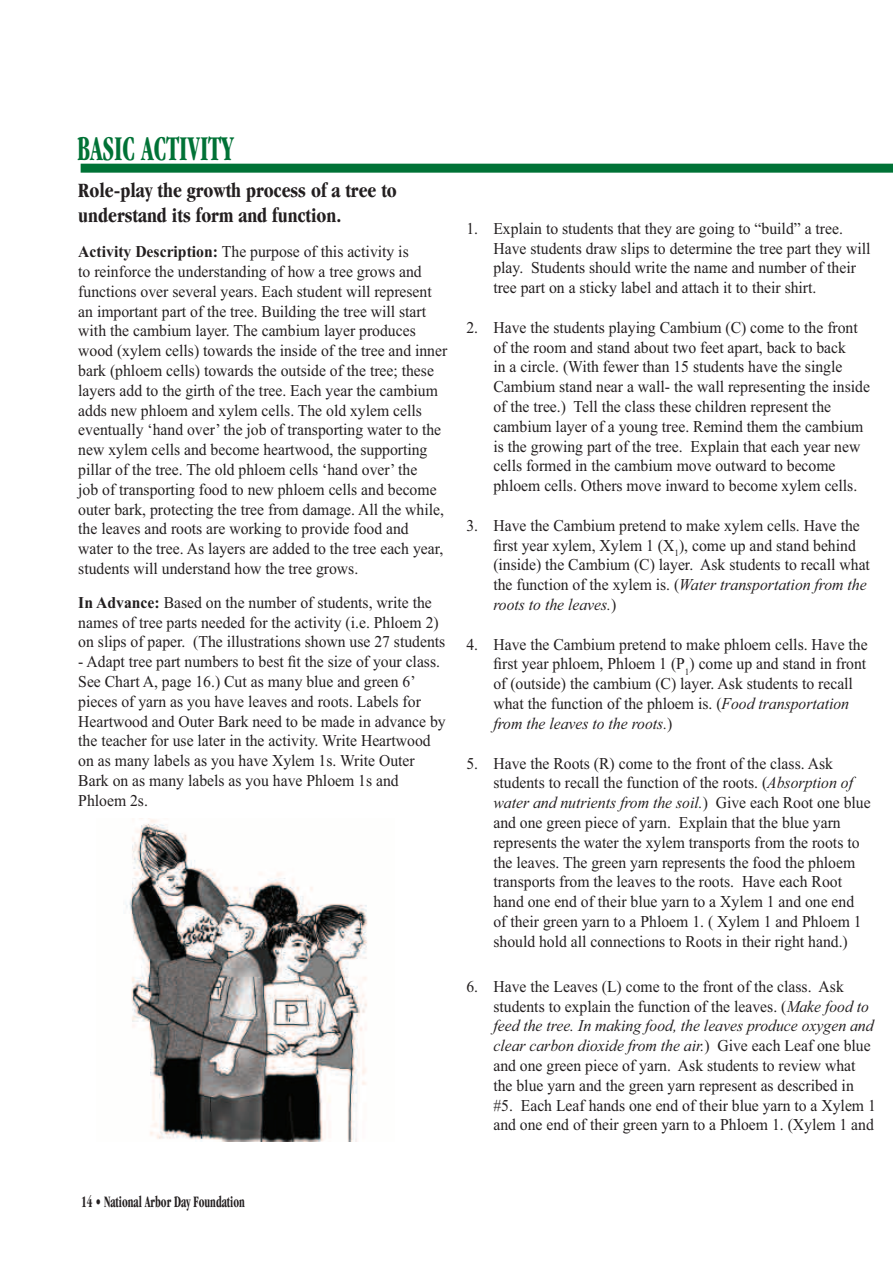
<style>
.page{position:relative;width:893px;height:1263px;background:#fff}
.page>*{position:absolute;margin:0;border:0;box-sizing:border-box;transform-origin:0 0}
.t1{font:700 condensed 36px "Garamond";color:#007236;scale:.7 1}
.t2{font:700 condensed 21px/25.2px "Garamond";color:#231f20;scale:.95 1}
.t3{font:16.5px/19.8px "Times New Roman";color:#231f20;scale:.95 1}
.t4{font:700 condensed 16.5px "Garamond";color:#231f20;scale:.7 1}
.s1{font-weight:700}
.s2{font-style:italic}
</style>
<div class="page">
<div style="left:81px;top:164px;width:812px;height:9px;background:#007236"></div>
<img style="left:125px;top:819px;width:243px;height:322px">
<h1 class="t1" style="left:78px;top:134px;width:224px">BASIC ACTIVITY</h1>
<p class="t2" style="left:78px;top:180px;width:337px">Role-play the growth process of a tree to understand its form and function.</p>
<p class="t3" style="left:78px;top:243px;width:390px"><span class="s1">Activity Description:</span> The purpose of this activity is<br>to reinforce the understanding of how a tree grows and functions over several years. Each student will represent an important part of the tree. Building the tree will start with the cambium layer. The cambium layer produces wood (xylem cells) towards the inside of the tree and inner bark (phloem cells) towards the outside of the tree; these layers add to the girth of the tree. Each year the cambium adds new phloem and xylem cells. The old xylem cells eventually ‘hand over’ the job of transporting water to the new xylem cells and become heartwood, the supporting pillar of the tree. The old phloem cells ‘hand over’ the<br>job of transporting food to new phloem cells and become outer bark, protecting the tree from damage. All the while, the leaves and roots are working to provide food and water to the tree. As layers are added to the tree each year, students will understand how the tree grows.</p>
<p class="t3" style="left:78px;top:594px;width:388px"><span class="s1">In Advance:</span> Based on the number of students, write the names of tree parts needed for the activity (i.e. Phloem 2) on slips of paper. (The illustrations shown use 27 students</p>
<p class="t3" style="left:78px;top:653px;width:388px">- Adapt tree part numbers to best fit the size of your class.<br>See Chart A, page 16.) Cut as many blue and green 6’ pieces of yarn as you have leaves and roots. Labels for Heartwood and Outer Bark need to be made in advance by the teacher for use later in the activity. Write Heartwood on as many labels as you have Xylem 1s. Write Outer Bark on as many labels as you have Phloem 1s and Phloem 2s.</p>
<p class="t3" style="left:493px;top:220px;width:398px;text-indent:-27px">1. Explain to students that they are going to “build” a tree.<br>Have students draw slips to determine the tree part they will play. Students should write the name and number of their tree part on a sticky label and attach it to their shirt.</p>
<p class="t3" style="left:493px;top:319px;width:398px;text-indent:-27px">2. Have the students playing Cambium (C) come to the front of the room and stand about two feet apart, back to back<br>in a circle. (With fewer than 15 students have the single Cambium stand near a wall- the wall representing the inside of the tree.) Tell the class these children represent the cambium layer of a young tree. Remind them the cambium is the growing part of the tree. Explain that each year new cells formed in the cambium move outward to become phloem cells. Others move inward to become xylem cells.</p>
<p class="t3" style="left:493px;top:517px;width:398px;text-indent:-27px">3. Have the Cambium pretend to make xylem cells. Have the first year xylem, Xylem 1 (X<sub>1</sub>), come up and stand behind (inside) the Cambium (C) layer. Ask students to recall what the function of the xylem is. (<span class="s2">Water transportation from the roots to the leaves.</span>)</p>
<p class="t3" style="left:493px;top:636px;width:396px;text-indent:-27px">4. Have the Cambium pretend to make phloem cells. Have the first year phloem, Phloem 1 (P<sub>1</sub>) come up and stand in front of (outside) the cambium (C) layer. Ask students to recall what the function of the phloem is. (<span class="s2">Food transportation from the leaves to the roots.</span>)</p>
<p class="t3" style="left:493px;top:755px;width:399px;text-indent:-27px">5. Have the Roots (R) come to the front of the class. Ask students to recall the function of the roots. (<span class="s2">Absorption of water and nutrients from the soil.</span>) Give each Root one blue and one green piece of yarn. Explain that the blue yarn represents the water the xylem transports from the roots to the leaves. The green yarn represents the food the phloem transports from the leaves to the roots. Have each Root hand one end of their blue yarn to a Xylem 1 and one end of their green yarn to a Phloem 1. ( Xylem 1 and Phloem 1 should hold all connections to Roots in their right hand.)</p>
<p class="t3" style="left:493px;top:978px;width:404px;text-indent:-27px">6. Have the Leaves (L) come to the front of the class. Ask students to explain the function of the leaves. (<span class="s2">Make food to feed the tree. In making food, the leaves produce oxygen and clear carbon dioxide from the air.</span>) Give each Leaf one blue and one green piece of yarn. Ask students to review what the blue yarn and the green yarn represent as described in #5. Each Leaf hands one end of their blue yarn to a Xylem 1 and one end of their green yarn to a Phloem 1. (Xylem 1 and</p>
<p class="t4" style="left:81px;top:1195px;width:236px">14 • National Arbor Day Foundation</p>
</div>
